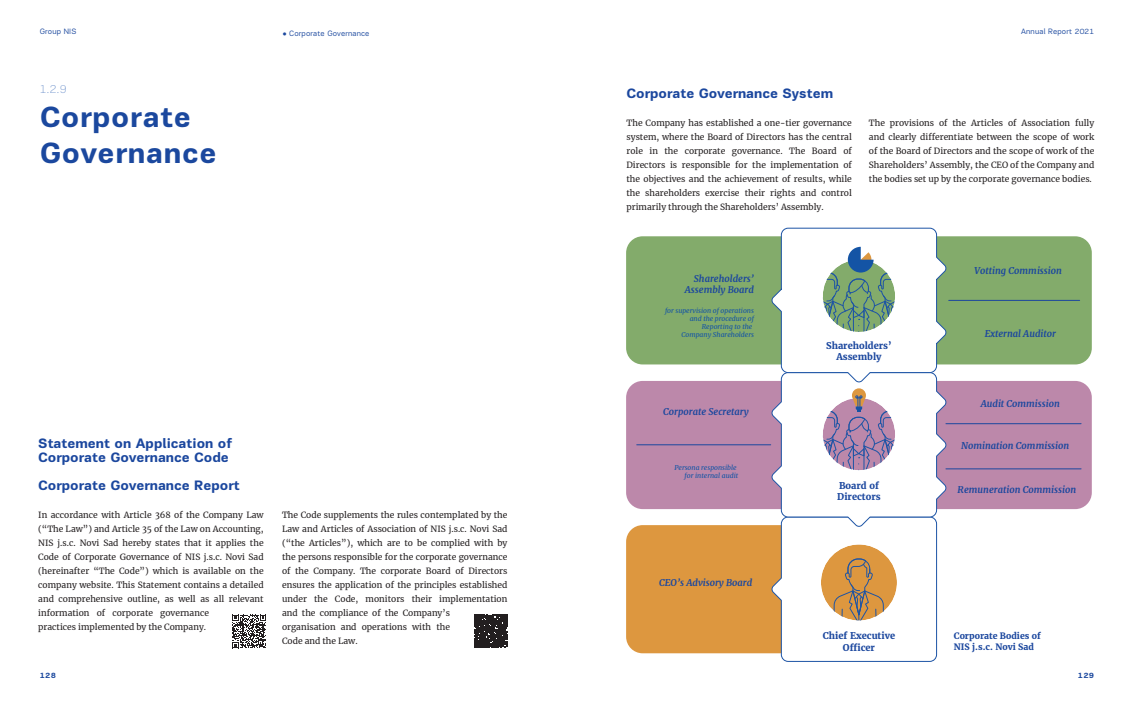
<style>
.page{position:relative;width:1134px;height:709px;background:#fff}
.page>*{position:absolute;margin:0;border:0;box-sizing:border-box;transform-origin:0 0}
.t1{font:700 30px/36px "PF Encore Sans Pro";letter-spacing:.025em;color:#1b489e}
.t2{font:700 14px/14px "PF Encore Sans Pro";color:#1b479e}
.t3{font:100 12px "PF Encore Sans Pro";color:#7093cc}
.t4{font:italic 700 9.3px/11.1px "Merriweather";color:#1b479e;text-align:right}
.t5{font:700 9.3px/11.1px "Merriweather";color:#1b479e;text-align:center}
.t6{font:700 8.7px/10.5px "Merriweather";color:#1b479e}
.t7{font:8.5px/14px "Merriweather";color:#231f20}
.t8{font:8px "PF Encore Sans Pro";letter-spacing:.025em;color:#1b489e}
.t9{font:700 8px "PF Encore Sans Pro";letter-spacing:.025em;color:#1b489e}
.t10{font:italic 6.7px/8.1px "Merriweather";color:#1454a5;text-align:right}
.s1{font-weight:900}
</style>
<div class="page">
<div style="left:626px;top:236px;width:466px;height:128px;background:#83ab6b;border-radius:17px"></div>
<div style="left:626px;top:381px;width:466px;height:128px;background:#bc88aa;border-radius:17px"></div>
<div style="left:626px;top:525px;width:144px;height:128px;background:#dd973f"></div>
<hr style="left:949px;top:300px;width:131px;height:1px;background:#1b479e">
<hr style="left:946px;top:423px;width:135px;height:1px;background:#1b479e">
<hr style="left:637px;top:444px;width:134px;height:1px;background:#1b479e">
<hr style="left:946px;top:468px;width:135px;height:1px;background:#1b479e">
<svg style="left:770px;top:227px;width:177px;height:435px"></svg>
<svg style="left:232px;top:614px;width:34px;height:34px"></svg>
<svg style="left:474px;top:614px;width:33px;height:34px"></svg>
<p class="t8" style="left:40px;top:27px;width:38px">Group NIS</p>
<p class="t8" style="left:282px;top:29px;width:88px"><span class="s1">•</span> Corporate Governance</p>
<p class="t8" style="left:1021px;top:27px;width:75px">Annual Report 2021</p>
<h3 class="t3" style="left:40px;top:82px;width:28px">1.2.9</h3>
<h1 class="t1" style="left:40px;top:99px;width:178px">Corporate<br>Governance</h1>
<h2 class="t2" style="left:38px;top:436px;width:195px">Statement on Application of<br>Corporate Governance Code</h2>
<h2 class="t2" style="left:38px;top:478px;width:203px">Corporate Governance Report</h2>
<p class="t7" style="left:38px;top:508px;width:227px">In accordance with Article 368 of the Company Law (“The Law”) and Article 35 of the Law on Accounting, NIS j.s.c. Novi Sad hereby states that it applies the Code of Corporate Governance of NIS j.s.c. Novi Sad (hereinafter “The Code”) which is available on the company website. This Statement contains a detailed and comprehensive outline, as well as all relevant information of corporate governance<br>practices implemented by the Company.</p>
<p class="t7" style="left:282px;top:508px;width:227px">The Code supplements the rules contemplated by the Law and Articles of Association of NIS j.s.c. Novi Sad (“the Articles”), which are to be complied with by the persons responsible for the corporate governance of the Company. The corporate Board of Directors ensures the application of the principles established under the Code, monitors their implementation and the compliance of the Company’s<br>organisation and operations with the<br>Code and the Law.</p>
<h2 class="t2" style="left:626px;top:86px;width:208px">Corporate Governance System</h2>
<p class="t7" style="left:626px;top:116px;width:227px;text-align:justify">The Company has established a one-tier governance system, where the Board of Directors has the central role in the corporate governance. The Board of Directors is responsible for the implementation of the objectives and the achievement of results, while the shareholders exercise their rights and control primarily through the Shareholders’ Assembly.</p>
<p class="t7" style="left:869px;top:116px;width:227px;text-align:justify">The provisions of the Articles of Association fully and clearly differentiate between the scope of work of the Board of Directors and the scope of work of the Shareholders’ Assembly, the CEO of the Company and the bodies set up by the corporate governance bodies.</p>
<p class="t4" style="left:685px;top:273px;width:71px">Shareholders’<br>Assembly Board</p>
<p class="t10" style="left:665px;top:306px;width:90px">for supervision of operations and the procedure of<br>Reporting to the<br>Company Shareholders</p>
<p class="t4" style="left:663px;top:406px;width:87px">Corporate Secretary</p>
<p class="t10" style="left:674px;top:463px;width:65px">Persona responsible for internal audit</p>
<p class="t4" style="left:659px;top:577px;width:95px">CEO’s Advisory Board</p>
<p class="t5" style="left:826px;top:340px;width:67px">Shareholders’<br>Assembly</p>
<p class="t5" style="left:837px;top:480px;width:45px;text-align:left">Board of<br>Directors</p>
<p class="t5" style="left:823px;top:630px;width:74px">Chief Executive<br>Officer</p>
<p class="t4" style="left:975px;top:265px;width:89px">Votting Commission</p>
<p class="t4" style="left:985px;top:328px;width:73px">External Auditor</p>
<p class="t4" style="left:981px;top:398px;width:81px">Audit Commission</p>
<p class="t4" style="left:961px;top:440px;width:110px">Nomination Commission</p>
<p class="t4" style="left:958px;top:484px;width:120px">Remuneration Commission</p>
<p class="t6" style="left:954px;top:631px;width:88px">Corporate Bodies of<br>NIS j.s.c. Novi Sad</p>
<p class="t9" style="left:40px;top:670px;width:18px">128</p>
<p class="t9" style="left:1078px;top:670px;width:18px">129</p>
</div>
